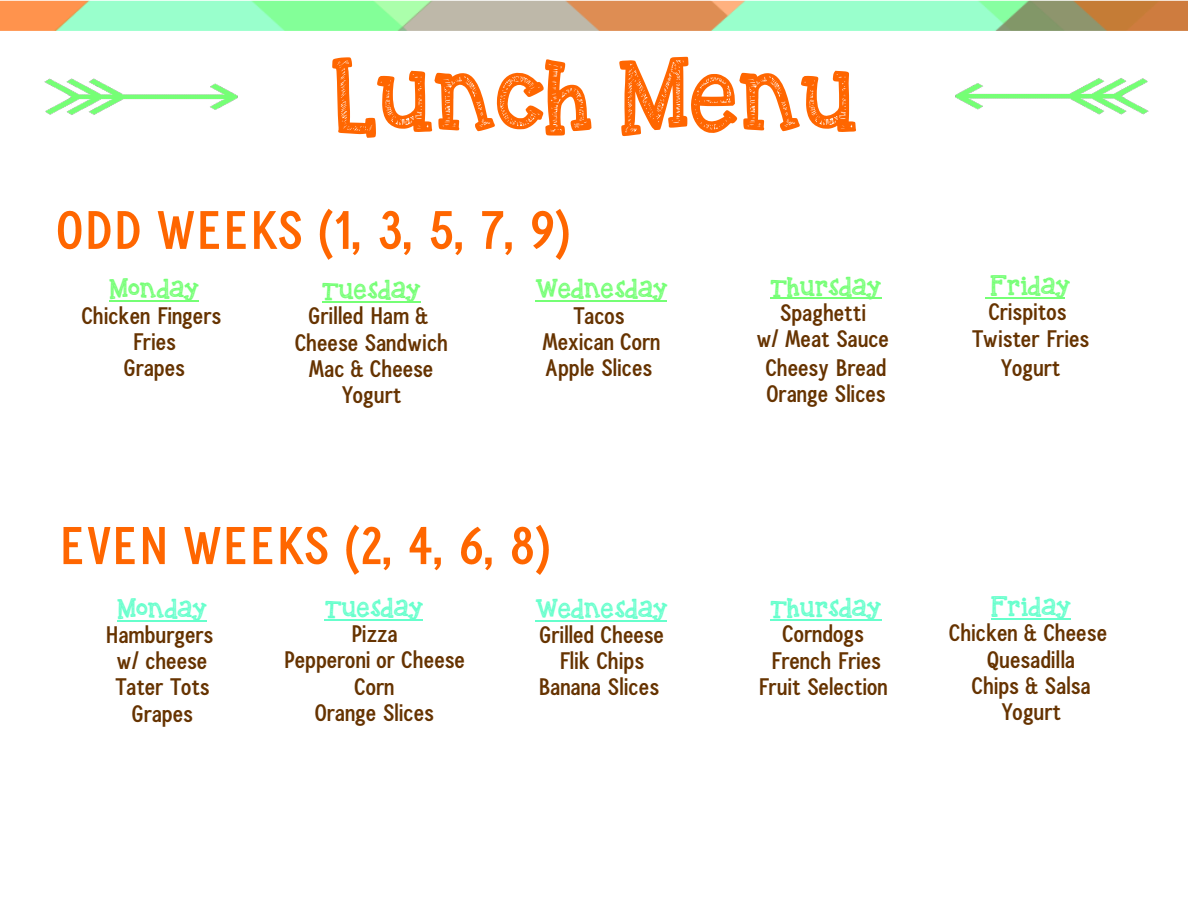
<style>
.page{position:relative;width:1188px;height:918px;background:#fff}
.page>*{position:absolute;margin:0;border:0;box-sizing:border-box;transform-origin:0 0}
.t1{font:90px "KBREINDEERGAMES";color:#f60}
.t2{font:700 24px/26.1px "Calling Cards";color:#630;text-align:center}
.t3{font:24px "KBREINDEERGAMES";color:#75ff75}
.t4{font:24px "KBREINDEERGAMES";color:#6fc}
</style>
<div class="page">
<img style="left:44px;top:78px;width:194px;height:37px">
<img style="left:0;top:1px;width:1188px;height:30px">
<img style="left:955px;top:78px;width:194px;height:37px">
<img style="left:57px;top:208px;width:512px;height:51px">
<img style="left:63px;top:524px;width:486px;height:51px">
<hr style="left:109px;top:300px;width:90px;height:2px;background:#75ff75">
<hr style="left:322px;top:301px;width:98px;height:2px;background:#75ff75">
<hr style="left:535px;top:300px;width:132px;height:2px;background:#75ff75">
<hr style="left:770px;top:298px;width:111px;height:1px;background:#75ff75">
<hr style="left:985px;top:297px;width:80px;height:1px;background:#75ff75">
<hr style="left:117px;top:620px;width:90px;height:1px;background:#6fc">
<hr style="left:325px;top:619px;width:98px;height:1px;background:#6fc">
<hr style="left:535px;top:620px;width:132px;height:1px;background:#6fc">
<hr style="left:770px;top:619px;width:111px;height:1px;background:#6fc">
<hr style="left:991px;top:618px;width:80px;height:1px;background:#6fc">
<p class="t3" style="left:109px;top:278px;width:91px">Monday</p>
<p class="t2" style="left:81px;top:304px;width:142px">Chicken Fingers<br>Fries<br>Grapes</p>
<h1 class="t1" style="left:331px;top:55px;width:525px">Lunch Menu</h1>
<p class="t3" style="left:322px;top:279px;width:100px">Tuesday</p>
<p class="t2" style="left:294px;top:305px;width:155px">Grilled Ham &amp;<br>Cheese Sandwich<br>Mac &amp; Cheese<br>Yogurt</p>
<p class="t3" style="left:535px;top:278px;width:133px">Wednesday</p>
<p class="t2" style="left:542px;top:304px;width:120px">Tacos<br>Mexican Corn<br>Apple Slices</p>
<p class="t3" style="left:770px;top:275px;width:112px">Thursday</p>
<p class="t2" style="left:757px;top:301px;width:134px">Spaghetti<br>w/ Meat Sauce</p>
<p class="t2" style="left:765px;top:356px;width:123px;text-align:left">Cheesy Bread<br>Orange Slices</p>
<p class="t3" style="left:990px;top:275px;width:81px">Friday</p>
<p class="t2" style="left:971px;top:299px;width:120px;line-height:28px">Crispitos<br>Twister Fries<br>Yogurt</p>
<p class="t4" style="left:117px;top:598px;width:91px">Monday</p>
<p class="t2" style="left:105px;top:624px;width:110px">Hamburgers w/ cheese<br>Tater Tots<br>Grapes</p>
<p class="t4" style="left:325px;top:597px;width:100px">Tuesday</p>
<p class="t2" style="left:283px;top:623px;width:183px">Pizza<br>Pepperoni or Cheese<br>Corn<br>Orange Slices</p>
<p class="t4" style="left:535px;top:598px;width:133px">Wednesday</p>
<p class="t2" style="left:538px;top:623px;width:128px">Grilled Cheese<br>Flik Chips<br>Banana Slices</p>
<p class="t4" style="left:770px;top:597px;width:112px">Thursday</p>
<p class="t2" style="left:758px;top:622px;width:132px;line-height:26.7px">Corndogs<br>French Fries<br>Fruit Selection</p>
<p class="t4" style="left:991px;top:596px;width:81px">Friday</p>
<p class="t2" style="left:949px;top:622px;width:160px">Chicken &amp; Cheese<br>Quesadilla<br>Chips &amp; Salsa<br>Yogurt</p>
</div>
